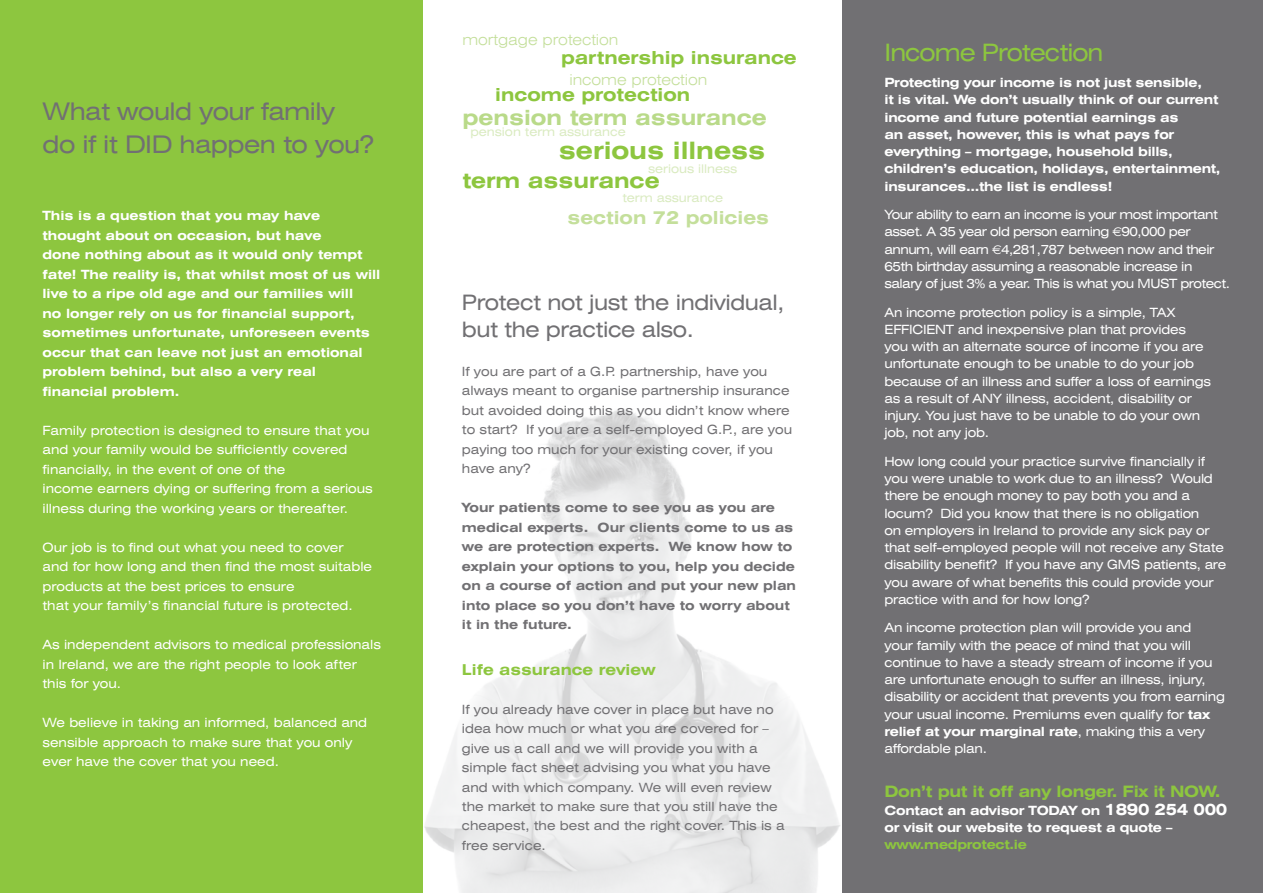
<style>
.page{position:relative;width:1263px;height:893px;background:#fff}
.page>*{position:absolute;margin:0;border:0;box-sizing:border-box;transform-origin:0 0}
.t1{font:expanded 24.3px/33.3px "Swiss 721 BT";letter-spacing:-.02em;color:#717073}
.t2{font:expanded 24px "Swiss 721 BT";letter-spacing:-.04em;color:#8dc63f}
.t3{font:700 expanded 24px "Swiss 721 BT";color:#8dc63f}
.t4{font:expanded 21.3px/27.3px "Swiss 721 BT";letter-spacing:-.02em;color:#717073}
.t5{font:700 expanded 21px "Swiss 721 BT";color:#b9da89}
.t6{font:700 expanded 21px "Swiss 721 BT";color:#8dc63f}
.t7{font:700 expanded 18px "Swiss 721 BT";color:#8dc63f}
.t8{font:700 expanded 18px "Swiss 721 BT";color:#c4df9b}
.t9{font:700 expanded 15.75px "Swiss 721 BT";letter-spacing:-.02em;color:#8dc63f}
.t10{font:700 expanded 15.75px "Swiss 721 BT";letter-spacing:-.02em;color:#fff}
.t11{font:300 expanded 15px "Swiss 721 BT";color:#c4df9b}
.t12{font:700 expanded 15px "Swiss 721 BT";color:#8dc63f}
.t13{font:expanded 12.75px/17.2px "Swiss 721 BT";letter-spacing:-.02em;color:#fff}
.t14{font:expanded 12.75px/19.5px "Swiss 721 BT";color:#fff}
.t15{font:expanded 12.75px/19.5px "Swiss 721 BT";color:#717073}
.t16{font:700 expanded 12.75px/19.5px "Swiss 721 BT";color:#fff}
.t17{font:700 expanded 12.75px/17.2px "Swiss 721 BT";letter-spacing:-.02em;color:#fff}
.t18{font:700 expanded 12.75px/19.5px "Swiss 721 BT";color:#717073}
.t19{font:expanded 12.75px/17.2px "Swiss 721 BT";letter-spacing:-.04em;color:#fff}
.t20{font:700 expanded 12.75px "Swiss 721 BT";letter-spacing:-.02em;color:#8dc63f}
.t21{font:expanded 12px "Swiss 721 BT";color:#daebc1}
.s1{font-family:"Euro Sans";font-stretch:normal}
.s2{font-weight:700}
.s3{font-size:12.75px}
</style>
<div class="page">
<img style="left:422px;top:375px;width:418px;height:518px">
<div style="left:0;top:0;width:422px;height:893px;background:#8dc63f"></div>
<div style="left:842px;top:0;width:421px;height:893px;background:#717073"></div>
<h1 class="t1" style="left:43px;top:94px;width:333px">What would your family<br>do if it DID happen to you?</h1>
<p class="t16" style="left:43px;top:206px;width:339px">This is a question that you may have thought about on occasion, but have<br>done nothing about as it would only tempt fate! The reality is, that whilst most of us will live to a ripe old age and our families will<br>no longer rely on us for financial support, sometimes unfortunate, unforeseen events occur that can leave not just an emotional problem behind, but also a very real financial problem.</p>
<p class="t14" style="left:43px;top:420px;width:332px">Family protection is designed to ensure that you and your family would be sufficiently covered financially, in the event of one of the<br>income earners dying or suffering from a serious illness during the working years or thereafter.</p>
<p class="t14" style="left:43px;top:537px;width:331px">Our job is to find out what you need to cover and for how long and then find the most suitable products at the best prices to ensure<br>that your family’s financial future is protected.</p>
<p class="t14" style="left:43px;top:635px;width:340px">As independent advisors to medical professionals in Ireland, we are the right people to look after this for you.</p>
<p class="t14" style="left:43px;top:713px;width:326px">We believe in taking an informed, balanced and sensible approach to make sure that you only ever have the cover that you need.</p>
<p class="t11" style="left:462px;top:31px;width:157px">mortgage protection</p>
<h3 class="t7" style="left:561px;top:47px;width:237px">partnership insurance</h3>
<p class="t11" style="left:569px;top:71px;width:140px">income protection</p>
<h3 class="t7" style="left:495px;top:83px;width:196px">income protection</h3>
<h3 class="t5" style="left:462px;top:105px;width:306px">pension term assurance</h3>
<p class="t21" style="left:470px;top:125px;width:157px">pension term assurance</p>
<h2 class="t3" style="left:559px;top:136px;width:208px">serious illness</h2>
<p class="t21" style="left:648px;top:161px;width:91px">serious illness</p>
<h3 class="t6" style="left:462px;top:168px;width:199px">term assurance</h3>
<p class="t21" style="left:622px;top:191px;width:102px">term assurance</p>
<h3 class="t8" style="left:568px;top:206px;width:203px">section 72 policies</h3>
<h3 class="t4" style="left:462px;top:288px;width:324px">Protect not just the individual, but the practice also.</h3>
<p class="t15" style="left:462px;top:362px;width:332px">If you are part of a G.P. partnership, have you always meant to organise partnership insurance but avoided doing this as you didn’t know where to start? If you are a self-employed G.P., are you paying too much for your existing cover, if you have any?</p>
<p class="t18" style="left:462px;top:498px;width:335px">Your patients come to see you as you are medical experts. Our clients come to us as we are protection experts. We know how to explain your options to you, help you decide on a course of action and put your new plan into place so you don’t have to worry about it in the future.</p>
<p class="t12" style="left:462px;top:660px;width:195px">Life assurance review</p>
<p class="t15" style="left:462px;top:699px;width:324px">If you already have cover in place but have no idea how much or what you are covered for – give us a call and we will provide you with a simple fact sheet advising you what you have and with which company. We will even review the market to make sure that you still have the cheapest, the best and the right cover. This is a free service.</p>
<h2 class="t2" style="left:884px;top:38px;width:220px">Income Protection</h2>
<p class="t17" style="left:884px;top:74px;width:338px">Protecting your income is not just sensible,<br>it is vital. We don’t usually think of our current income and future potential earnings as<br>an asset, however, this is what pays for everything – mortgage, household bills, children’s education, holidays, entertainment, insurances...the list is endless!</p>
<p class="t19" style="left:884px;top:206px;width:347px">Your ability to earn an income is your most important asset. A 35 year old person earning <span class="s1">€</span>90,000 per annum, will earn <span class="s1">€</span>4,281,787 between now and their 65th birthday assuming a reasonable increase in salary of just 3% a year. This is what you MUST protect.</p>
<p class="t13" style="left:884px;top:303px;width:328px">An income protection policy is a simple, TAX EFFICIENT and inexpensive plan that provides you with an alternate source of income if you are unfortunate enough to be unable to do your job because of an illness and suffer a loss of earnings as a result of ANY illness, accident, disability or injury. You just have to be unable to do your own job, not any job.</p>
<p class="t13" style="left:884px;top:453px;width:343px">How long could your practice survive financially if you were unable to work due to an illness? Would there be enough money to pay both you and a locum? Did you know that there is no obligation<br>on employers in Ireland to provide any sick pay or that self-employed people will not receive any State disability benefit? If you have any GMS patients, are you aware of what benefits this could provide your practice with and for how long?</p>
<p class="t13" style="left:884px;top:619px;width:342px">An income protection plan will provide you and<br>your family with the peace of mind that you will continue to have a steady stream of income if you are unfortunate enough to suffer an illness, injury, disability or accident that prevents you from earning your usual income. Premiums even qualify for <span class="s2">tax relief at your marginal rate</span>, making this a very affordable plan.</p>
<p class="t9" style="left:884px;top:782px;width:337px">Don’t put it off any longer. Fix it NOW.</p>
<p class="t17" style="left:884px;top:801px;width:155px">Contact an advisor today</p>
<p class="t10" style="left:1082px;top:800px;width:147px"><span class="s3">on</span> 1890 254 000</p>
<p class="t17" style="left:884px;top:819px;width:289px">or visit our website to request a quote –</p>
<p class="t20" style="left:884px;top:837px;width:144px">www.medprotect.ie</p>
</div>
